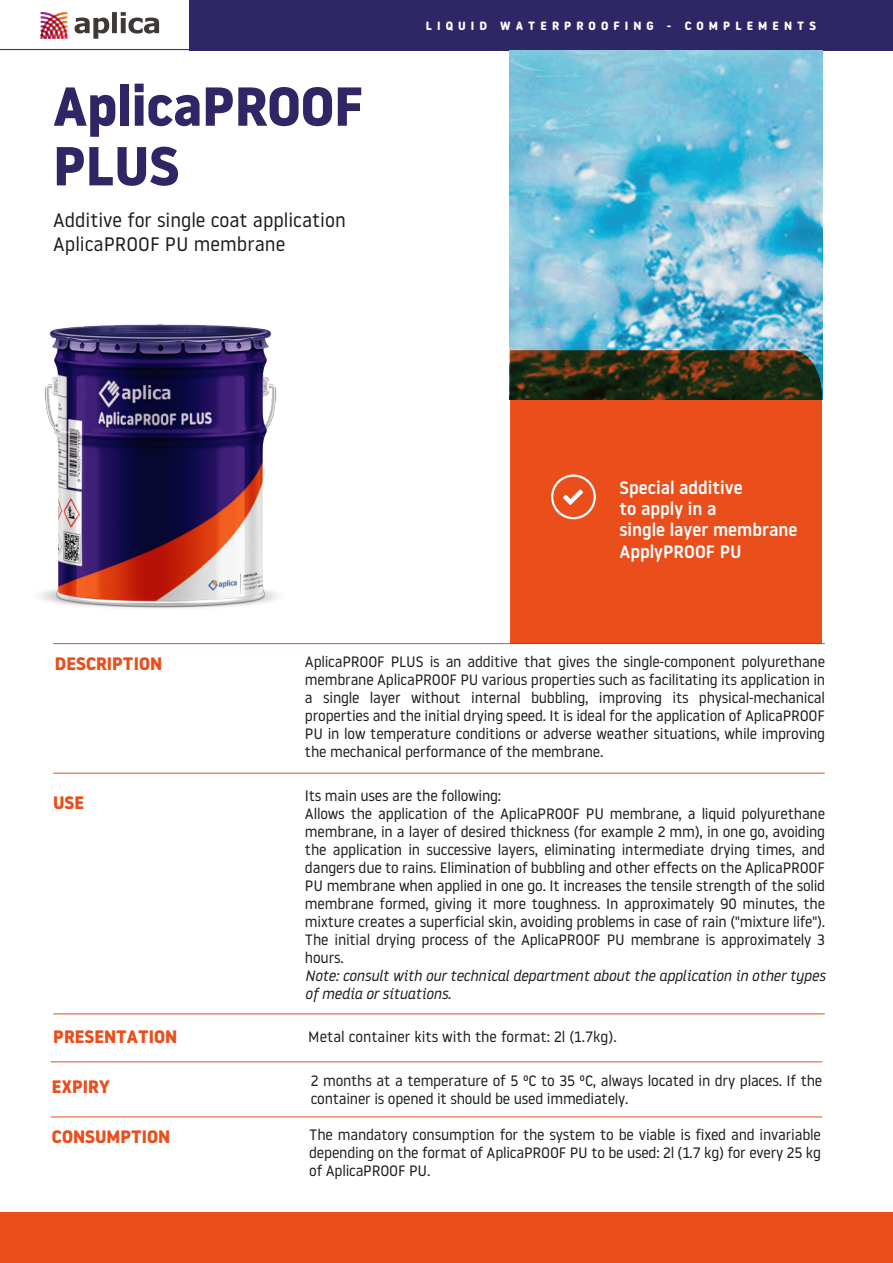
<style>
.page{position:relative;width:893px;height:1263px;background:#fff}
.page>*{position:absolute;margin:0;border:0;box-sizing:border-box;transform-origin:0 0}
.t1{font:700 54.75px/59.7px "Noway";color:#2e2665}
.t2{font:19.5px/23.4px "Noway";color:#1d1d1b}
.t3{font:700 18px "Noway";color:#e94e1b}
.t4{font:500 17.85px/21.5px "Noway";color:#fff}
.t5{font:15px/18px "Noway";letter-spacing:-.015em;color:#1d1d1b;text-align:justify}
.t6{font:italic 15px/18px "Noway";letter-spacing:-.015em;color:#1d1d1b}
.t7{font:700 12px "Noway Round";letter-spacing:.42em;color:#fff}
</style>
<div class="page">
<div style="left:190px;top:0;width:703px;height:50px;background:#2e2665"></div>
<div style="left:0;top:1213px;width:893px;height:50px;background:#e94e1b"></div>
<hr style="left:53px;top:643px;width:772px;height:1px;background:#e94e1b">
<hr style="left:53px;top:773px;width:772px;height:1px;background:#e94e1b">
<img style="left:509px;top:50px;width:313px;height:350px">
<svg style="left:510px;top:350px;width:312px;height:294px;background:#c9491a"></svg>
<div style="left:551px;top:474px;width:45px;height:45px;border:2px solid #fff;border-radius:50%"></div>
<hr style="left:0;top:49px;width:190px;height:1px;background:#403837">
<svg style="left:573px;top:597px;width:7px;height:5px"></svg>
<hr style="left:53px;top:1013px;width:772px;height:1px;background:#e94e1b">
<svg style="left:40px;top:12px;width:28px;height:27px"></svg>
<svg style="left:74px;top:12px;width:85px;height:27px"></svg>
<hr style="left:51px;top:1061px;width:771px;height:1px;background:#e94e1b">
<hr style="left:51px;top:1116px;width:771px;height:1px;background:#e94e1b">
<svg style="left:563px;top:489px;width:20px;height:16px"></svg>
<img style="left:40px;top:324px;width:238px;height:285px">
<h1 class="t1" style="left:53px;top:77px;width:312px">AplicaPROOF<br>PLUS</h1>
<h2 class="t2" style="left:53px;top:208px;width:294px">Additive for single coat application<br>AplicaPROOF PU membrane</h2>
<p class="t7" style="left:426px;top:19px;width:392px">LIQUID WATERPROOFING - COMPLEMENTS</p>
<p class="t4" style="left:619px;top:476px;width:179px">Special additive<br>to apply in a<br>single layer membrane<br>ApplyPROOF PU</p>
<p class="t3" style="left:55px;top:653px;width:109px">DESCRIPTION</p>
<p class="t3" style="left:53px;top:792px;width:33px">USE</p>
<p class="t5" style="left:305px;top:652px;width:522px">AplicaPROOF PLUS is an additive that gives the single-component polyurethane membrane AplicaPROOF PU various properties such as facilitating its application in a single layer without internal bubbling, improving its physical-mechanical properties and the initial drying speed. It is ideal for the application of AplicaPROOF PU in low temperature conditions or adverse weather situations, while improving the mechanical performance of the membrane.</p>
<p class="t5" style="left:305px;top:786px;width:522px;text-align:left">Its main uses are the following:<br>Allows the application of the AplicaPROOF PU membrane, a liquid polyurethane membrane, in a layer of desired thickness (for example 2 mm), in one go, avoiding the application in successive layers, eliminating intermediate drying times, and dangers due to rains. Elimination of bubbling and other effects on the AplicaPROOF PU membrane when applied in one go. It increases the tensile strength of the solid membrane formed, giving it more toughness. In approximately 90 minutes, the mixture creates a superficial skin, avoiding problems in case of rain ("mixture life").<br>The initial drying process of the AplicaPROOF PU membrane is approximately 3 hours.</p>
<p class="t6" style="left:305px;top:966px;width:522px">Note: consult with our technical department about the application in other types of media or situations.</p>
<p class="t3" style="left:53px;top:1026px;width:125px">PRESENTATION</p>
<p class="t5" style="left:308px;top:1027px;width:310px">Metal container kits with the format: 2l (1.7kg).</p>
<p class="t3" style="left:52px;top:1077px;width:60px">EXPIRY</p>
<p class="t3" style="left:52px;top:1126px;width:120px">CONSUMPTION</p>
<p class="t5" style="left:311px;top:1071px;width:513px">2 months at a temperature of 5 ºC to 35 ºC, always located in dry places. If the container is opened it should be used immediately.</p>
<p class="t5" style="left:309px;top:1125px;width:513px">The mandatory consumption for the system to be viable is fixed and invariable depending on the format of AplicaPROOF PU to be used: 2l (1.7 kg) for every 25 kg of AplicaPROOF PU.</p>
</div>
